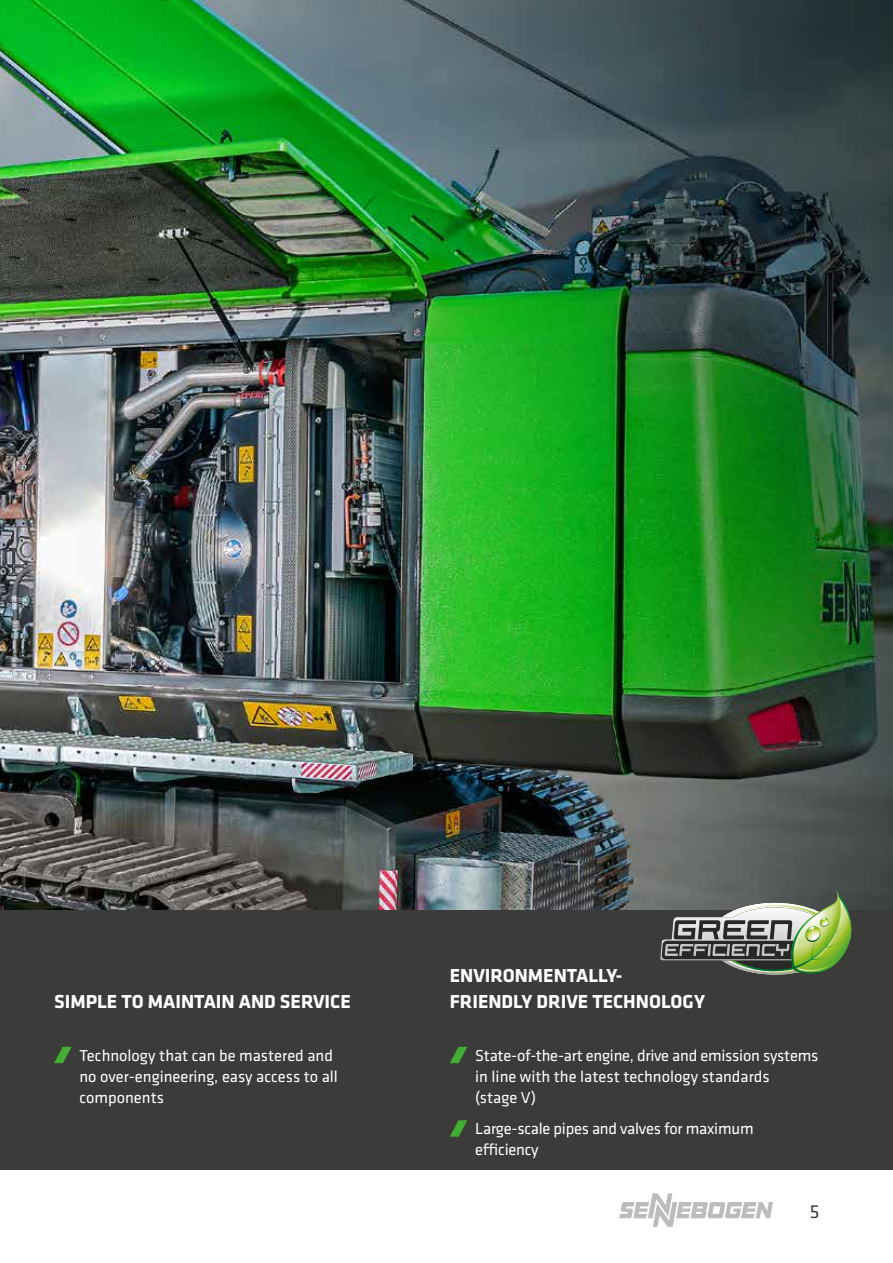
<style>
.page{position:relative;width:893px;height:1263px;background:#fff}
.page>*{position:absolute;margin:0;border:0;box-sizing:border-box;transform-origin:0 0}
.t1{font:700 19.5px/26.2px "Klavika Basic";color:#fff}
.t2{font:19.5px "Klavika Basic";color:#3b3b3a}
.t3{font:16.5px/21px "Klavika Basic";color:#fff}
</style>
<div class="page">
<svg style="left:619px;top:1193px;width:154px;height:34px"></svg>
<img style="left:0;top:0;width:893px;height:910px">
<div style="left:0;top:910px;width:893px;height:259px;background:#3b3b3a"></div>
<svg style="left:660px;top:890px;width:201px;height:85px"></svg>
<svg style="left:54px;top:1047px;width:18px;height:16px"></svg>
<svg style="left:450px;top:1047px;width:17px;height:16px"></svg>
<svg style="left:450px;top:1120px;width:17px;height:17px"></svg>
<p class="t1" style="left:54px;top:988px;width:298px">SIMPLE TO MAINTAIN AND SERVICE</p>
<p class="t1" style="left:450px;top:961px;width:257px">ENVIRONMENTALLY-<br>FRIENDLY DRIVE TECHNOLOGY</p>
<p class="t3" style="left:80px;top:1044px;width:260px">Technology that can be mastered and no over-engineering, easy access to all components</p>
<p class="t3" style="left:475px;top:1044px;width:345px">State-of-the-art engine, drive and emission systems in line with the latest technology standards<br>(stage V)</p>
<p class="t3" style="left:475px;top:1118px;width:280px">Large-scale pipes and valves for maximum efficiency</p>
<p class="t2" style="left:810px;top:1199px;width:11px">5</p>
</div>
